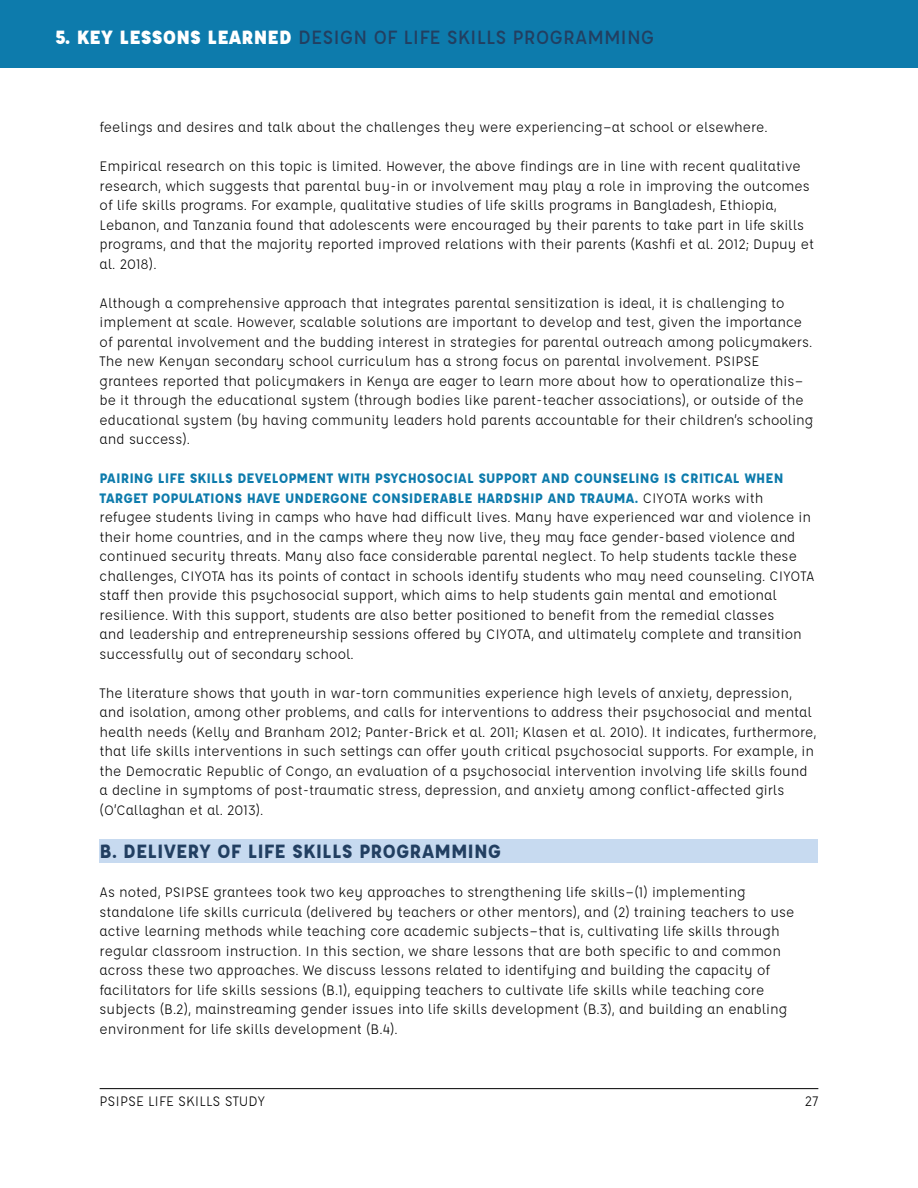
<style>
.page{position:relative;width:918px;height:1188px;background:#fff}
.page>*{position:absolute;margin:0;border:0;box-sizing:border-box;transform-origin:0 0}
.t1{font:500 21px "Affogato";color:#223f61}
.t2{font:700 21px "Affogato";color:#223f61}
.t3{font:15px/19.5px "Affogato";color:#000}
.s1{font-weight:900;color:#fff}
.s2{font-weight:700;color:#0d7bac}
</style>
<div class="page">
<div style="left:0;top:0;width:918px;height:68px;background:#0d7bac"></div>
<hr style="left:100px;top:1088px;width:718px;height:1px;background:#000">
<div style="left:100px;top:839px;width:718px;height:24px;background:#c7daf0"></div>
<h1 class="t1" style="left:55px;top:24px;width:601px"><span class="s1">5. KEY LESSONS LEARNED</span> DESIGN OF LIFE SKILLS PROGRAMMING</h1>
<p class="t3" style="left:100px;top:118px;width:670px">feelings and desires and talk about the challenges they were experiencing—at school or elsewhere.</p>
<p class="t3" style="left:100px;top:157px;width:716px">Empirical research on this topic is limited. However, the above findings are in line with recent qualitative research, which suggests that parental buy-in or involvement may play a role in improving the outcomes of life skills programs. For example, qualitative studies of life skills programs in Bangladesh, Ethiopia, Lebanon, and Tanzania found that adolescents were encouraged by their parents to take part in life skills programs, and that the majority reported improved relations with their parents (Kashfi et al. 2012; Dupuy et al. 2018).</p>
<p class="t3" style="left:100px;top:293px;width:715px">Although a comprehensive approach that integrates parental sensitization is ideal, it is challenging to implement at scale. However, scalable solutions are important to develop and test, given the importance of parental involvement and the budding interest in strategies for parental outreach among policymakers.<br>The new Kenyan secondary school curriculum has a strong focus on parental involvement. PSIPSE grantees reported that policymakers in Kenya are eager to learn more about how to operationalize this— be it through the educational system (through bodies like parent-teacher associations), or outside of the educational system (by having community leaders hold parents accountable for their children’s schooling and success).</p>
<p class="t3" style="left:100px;top:469px;width:716px"><span class="s2">PAIRING LIFE SKILLS DEVELOPMENT WITH PSYCHOSOCIAL SUPPORT AND COUNSELING IS CRITICAL WHEN TARGET POPULATIONS HAVE UNDERGONE CONSIDERABLE HARDSHIP AND TRAUMA.</span> CIYOTA works with refugee students living in camps who have had difficult lives. Many have experienced war and violence in their home countries, and in the camps where they now live, they may face gender-based violence and continued security threats. Many also face considerable parental neglect. To help students tackle these challenges, CIYOTA has its points of contact in schools identify students who may need counseling. CIYOTA staff then provide this psychosocial support, which aims to help students gain mental and emotional resilience. With this support, students are also better positioned to benefit from the remedial classes<br>and leadership and entrepreneurship sessions offered by CIYOTA, and ultimately complete and transition successfully out of secondary school.</p>
<p class="t3" style="left:100px;top:683px;width:718px">The literature shows that youth in war-torn communities experience high levels of anxiety, depression, and isolation, among other problems, and calls for interventions to address their psychosocial and mental health needs (Kelly and Branham 2012; Panter-Brick et al. 2011; Klasen et al. 2010). It indicates, furthermore, that life skills interventions in such settings can offer youth critical psychosocial supports. For example, in the Democratic Republic of Congo, an evaluation of a psychosocial intervention involving life skills found a decline in symptoms of post-traumatic stress, depression, and anxiety among conflict-affected girls (O’Callaghan et al. 2013).</p>
<h1 class="t2" style="left:100px;top:838px;width:403px">B. DELIVERY OF LIFE SKILLS PROGRAMMING</h1>
<p class="t3" style="left:100px;top:883px;width:696px">As noted, PSIPSE grantees took two key approaches to strengthening life skills—(1) implementing standalone life skills curricula (delivered by teachers or other mentors), and (2) training teachers to use active learning methods while teaching core academic subjects—that is, cultivating life skills through regular classroom instruction. In this section, we share lessons that are both specific to and common across these two approaches. We discuss lessons related to identifying and building the capacity of facilitators for life skills sessions (B.1), equipping teachers to cultivate life skills while teaching core subjects (B.2), mainstreaming gender issues into life skills development (B.3), and building an enabling environment for life skills development (B.4).</p>
<p class="t3" style="left:100px;top:1091px;width:167px">PSIPSE LIFE SKILLS STUDY</p>
<p class="t3" style="left:805px;top:1091px;width:15px">27</p>
</div>
